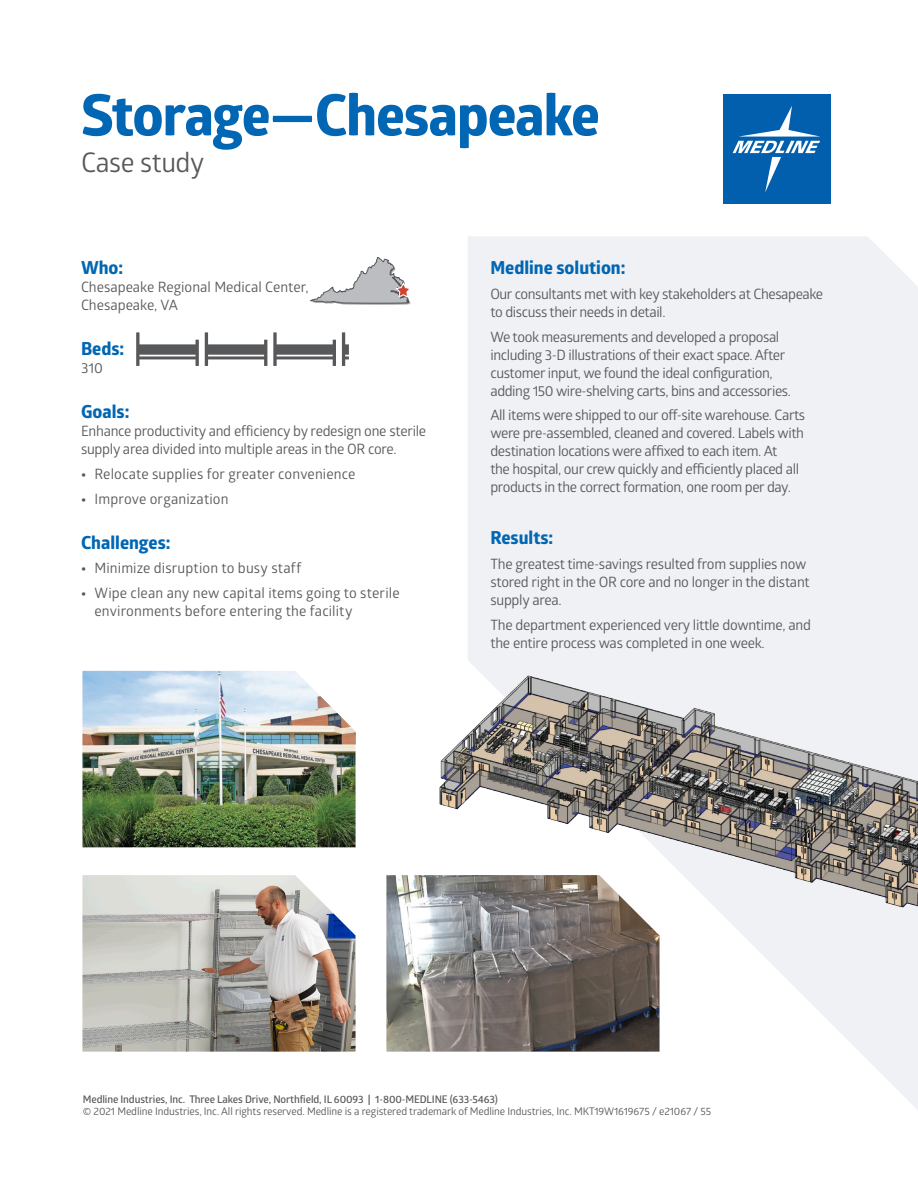
<style>
.page{position:relative;width:918px;height:1188px;background:#fff}
.page>*{position:absolute;margin:0;border:0;box-sizing:border-box;transform-origin:0 0}
.MEDLINE_-_Headline{font:800 57px "Glober";letter-spacing:-.02em;color:#0166b3}
.MEDLINE_-_Sub-Headli{font:27px "Glober";letter-spacing:-.015em;color:#57585a}
.t1{font:800 18px "Glober";color:#0166b3}
.MEDLINE_-_Body{font:14.25px/18px "Glober";letter-spacing:-.03em;color:#57585a}
.MEDLINE_-_Body-2{font:14.25px/18px "Glober";letter-spacing:.01em;color:#57585a}
.MEDLINE_-_Body-3{font:14.25px "Glober";letter-spacing:.005em;color:#57585a}
.MEDLINE_-_Body-4{font:14.25px/18px "Glober";color:#57585a}
.MEDLINE_-_Reference{font:10.5px "Glober";letter-spacing:-.01em;color:#57585a}
.MEDLINE_-_Reference-2{font:600 10.5px "Glober";letter-spacing:-.01em;color:#57585a}
.s1{font-weight:800}
</style>
<div class="page">
<svg style="left:468px;top:236px;width:450px;height:874px;fill:#f0f1f4"></svg>
<div style="left:723px;top:94px;width:108px;height:110px;background:#015fae"></div>
<svg style="left:733px;top:106px;width:87px;height:86px"></svg>
<svg style="left:136px;top:332px;width:63px;height:34px"></svg>
<svg style="left:205px;top:332px;width:62px;height:34px"></svg>
<svg style="left:273px;top:332px;width:63px;height:34px"></svg>
<svg style="left:342px;top:332px;width:7px;height:34px"></svg>
<svg style="left:310px;top:257px;width:100px;height:48px"></svg>
<img style="left:439px;top:671px;width:479px;height:261px">
<img style="left:386px;top:875px;width:274px;height:177px">
<img style="left:82px;top:875px;width:274px;height:177px">
<img style="left:82px;top:671px;width:274px;height:176px">
<p class="MEDLINE_-_Headline" style="left:81px;top:74px;width:520px">Storage—Chesapeake</p>
<p class="MEDLINE_-_Sub-Headli" style="left:81px;top:144px;width:125px">Case study</p>
<p class="t1" style="left:81px;top:255px;width:44px">Who:</p>
<p class="MEDLINE_-_Body-4" style="left:81px;top:277px;width:229px">Chesapeake Regional Medical Center,<br>Chesapeake, VA</p>
<p class="t1" style="left:81px;top:336px;width:45px">Beds:</p>
<p class="MEDLINE_-_Body" style="left:81px;top:358px;width:23px">310</p>
<p class="t1" style="left:81px;top:399px;width:50px">Goals:</p>
<p class="MEDLINE_-_Body" style="left:81px;top:421px;width:347px">Enhance productivity and efficiency by redesign one sterile supply area divided into multiple areas in the OR core.</p>
<p class="MEDLINE_-_Body-3" style="left:81px;top:464px;width:276px"><span class="s1">•</span> Relocate supplies for greater convenience</p>
<p class="MEDLINE_-_Body-2" style="left:81px;top:489px;width:149px"><span class="s1">•</span> Improve organization</p>
<p class="t1" style="left:81px;top:529px;width:91px">Challenges:</p>
<p class="MEDLINE_-_Body-3" style="left:81px;top:558px;width:222px"><span class="s1">•</span> Minimize disruption to busy staff</p>
<p class="MEDLINE_-_Body-2" style="left:94px;top:583px;width:307px;text-indent:-14px"><span class="s1">•</span> Wipe clean any new capital items going to sterile environments before entering the facility</p>
<p class="t1" style="left:490px;top:255px;width:137px">Medline solution:</p>
<p class="MEDLINE_-_Body" style="left:490px;top:284px;width:334px">Our consultants met with key stakeholders at Chesapeake to discuss their needs in detail.</p>
<p class="MEDLINE_-_Body" style="left:490px;top:327px;width:302px">We took measurements and developed a proposal including 3-D illustrations of their exact space. After customer input, we found the ideal configuration, adding 150 wire-shelving carts, bins and accessories.</p>
<p class="MEDLINE_-_Body" style="left:490px;top:406px;width:316px">All items were shipped to our off-site warehouse. Carts were pre-assembled, cleaned and covered. Labels with destination locations were affixed to each item. At<br>the hospital, our crew quickly and efficiently placed all products in the correct formation, one room per day.</p>
<p class="t1" style="left:490px;top:525px;width:64px">Results:</p>
<p class="MEDLINE_-_Body" style="left:490px;top:554px;width:321px">The greatest time-savings resulted from supplies now stored right in the OR core and no longer in the distant supply area.</p>
<p class="MEDLINE_-_Body" style="left:490px;top:615px;width:322px">The department experienced very little downtime, and the entire process was completed in one week.</p>
<p class="MEDLINE_-_Reference-2" style="left:83px;top:1092px;width:417px">Medline Industries, Inc. Three Lakes Drive, Northfield, IL 60093 | 1-800-MEDLINE (633-5463)</p>
<p class="MEDLINE_-_Reference" style="left:83px;top:1104px;width:630px">© 2021 Medline Industries, Inc. All rights reserved. Medline is a registered trademark of Medline Industries, Inc. MKT19W1619675 / e21067 / 55</p>
</div>
